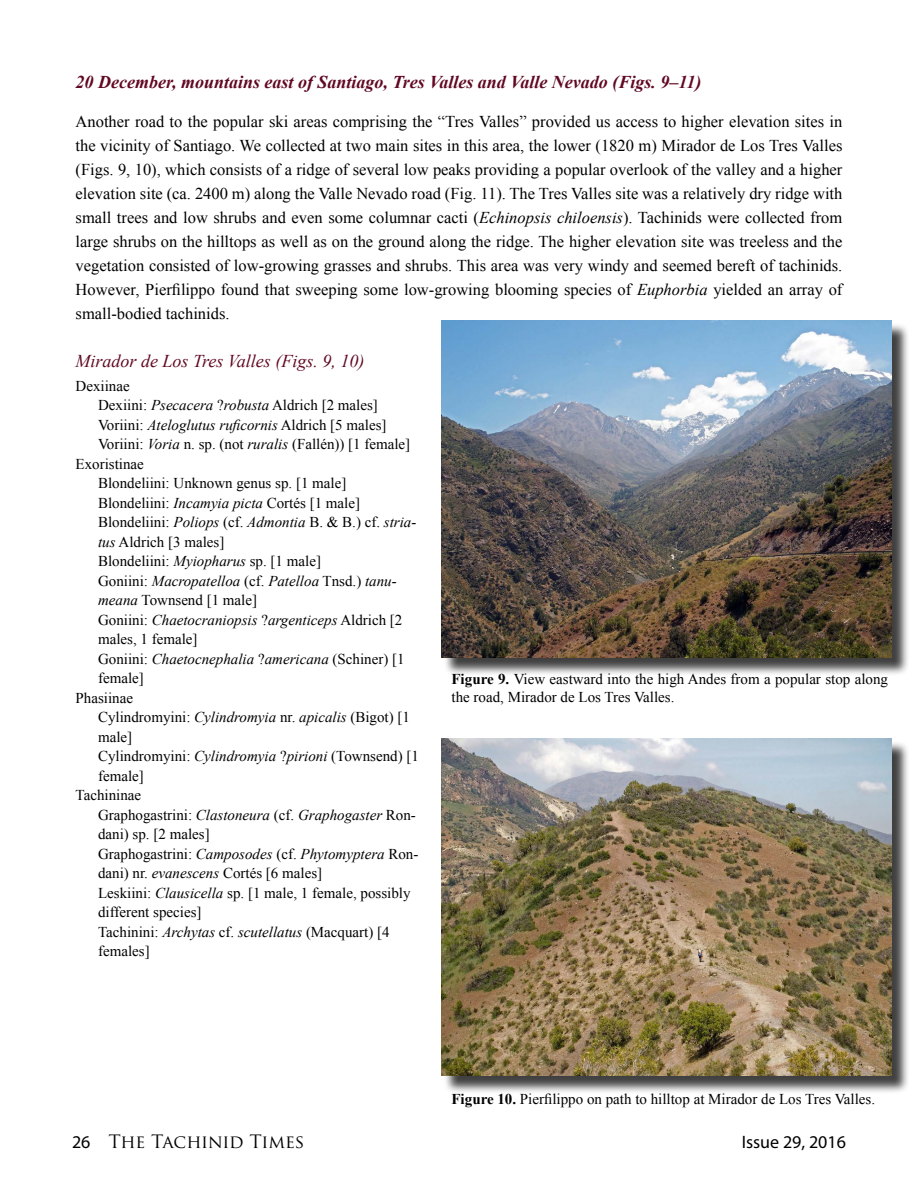
<style>
.page{position:relative;width:918px;height:1188px;background:#fff}
.page>*{position:absolute;margin:0;border:0;box-sizing:border-box;transform-origin:0 0}
.t1{font:italic 700 18px "Times New Roman";color:#610822}
.t2{font:italic 18px "Times New Roman";color:#610822}
.t3{font:18px "Trajan Pro";letter-spacing:-.02em;color:#000}
.t4{font:18px "Myriad Pro";color:#000}
.t5{font:16.5px/24px "Times New Roman";color:#000;text-align:justify}
.t6{font:15px/18px "Times New Roman";color:#000}
.t7{font:italic 15px "Times New Roman";color:#000}
.s1{font-style:italic}
.s2{font-style:normal}
.s3{font-weight:700}
.s4{font-family:"Myriad Pro"}
</style>
<div class="page">
<div style="left:444px;top:323px;width:466px;height:354px;background:#000;opacity:.75"></div>
<img style="left:441px;top:320px;width:450px;height:338px">
<div style="left:444px;top:741px;width:466px;height:354px;background:#000;opacity:.75"></div>
<img style="left:441px;top:738px;width:450px;height:338px">
<p class="t1" style="left:76px;top:69px;width:627px">20 December, mountains east of Santiago, Tres Valles and Valle Nevado (Figs. 9–11)</p>
<p class="t5" style="left:76px;top:109px;width:768px">Another road to the popular ski areas comprising the “Tres Valles” provided us access to higher elevation sites in the vicinity of Santiago. We collected at two main sites in this area, the lower (1820 m) Mirador de Los Tres Valles (Figs. 9, 10), which consists of a ridge of several low peaks providing a popular overlook of the valley and a higher elevation site (ca. 2400 m) along the Valle Nevado road (Fig. 11). The Tres Valles site was a relatively dry ridge with small trees and low shrubs and even some columnar cacti (<span class="s1">Echinopsis chiloensis</span>). Tachinids were collected from large shrubs on the hilltops as well as on the ground along the ridge. The higher elevation site was treeless and the vegetation consisted of low-growing grasses and shrubs. This area was very windy and seemed bereft of tachinids.<br>However, Pierfilippo found that sweeping some low-growing blooming species of <span class="s1">Euphorbia</span> yielded an array of small-bodied tachinids.</p>
<p class="t2" style="left:76px;top:348px;width:290px">Mirador de Los Tres Valles (Figs. 9, 10)</p>
<p class="t6" style="left:76px;top:377px;width:56px">Dexiinae</p>
<p class="t6" style="left:98px;top:396px;width:281px">Dexiini: <span class="s1">Psecacera</span> ?<span class="s1">robusta</span> Aldrich [2 males]</p>
<p class="t6" style="left:98px;top:416px;width:290px">Voriini: <span class="s1">Ateloglutus ruficornis</span> Aldrich [5 males]</p>
<p class="t6" style="left:98px;top:435px;width:314px">Voriini: <span class="s1">Voria</span> n. sp. (not <span class="s1">ruralis</span> (Fallén)) [1 female]</p>
<p class="t6" style="left:76px;top:455px;width:70px">Exoristinae</p>
<p class="t6" style="left:98px;top:474px;width:250px">Blondeliini: Unknown genus sp. [1 male]</p>
<p class="t6" style="left:98px;top:494px;width:264px">Blondeliini: <span class="s1">Incamyia picta</span> Cortés [1 male]</p>
<p class="t6" style="left:98px;top:513px;width:320px">Blondeliini: <span class="s1">Poliops</span> (cf. <span class="s1">Admontia</span> B. &amp; B.) cf. <span class="s1">stria-</span></p>
<p class="t6" style="left:98px;top:533px;width:128px"><span class="s1">tus</span> Aldrich [3 males]</p>
<p class="t6" style="left:98px;top:552px;width:224px">Blondeliini: <span class="s1">Myiopharus</span> sp. [1 male]</p>
<p class="t7" style="left:98px;top:570px;width:300px"><span class="s2">Goniini:</span> Macropatelloa <span class="s2">(cf.</span> Patelloa <span class="s2">Tnsd.)</span> tanu-</p>
<p class="t6" style="left:98px;top:591px;width:161px"><span class="s1">meana</span> Townsend [1 male]</p>
<p class="t7" style="left:98px;top:609px;width:306px"><span class="s2">Goniini:</span> Chaetocraniopsis <span class="s2">?</span>argenticeps <span class="s2">Aldrich [2</span></p>
<p class="t6" style="left:98px;top:630px;width:101px">males, 1 female]</p>
<p class="t7" style="left:98px;top:648px;width:308px"><span class="s2">Goniini:</span> Chaetocnephalia <span class="s2">?</span>americana <span class="s2">(Schiner) [1</span></p>
<p class="t6" style="left:98px;top:669px;width:47px">female]</p>
<p class="t6" style="left:76px;top:689px;width:59px">Phasiinae</p>
<p class="t6" style="left:98px;top:708px;width:313px">Cylindromyini: <span class="s1">Cylindromyia</span> nr. <span class="s1">apicalis</span> (Bigot) [1</p>
<p class="t6" style="left:98px;top:728px;width:36px">male]</p>
<p class="t6" style="left:98px;top:747px;width:322px">Cylindromyini: <span class="s1">Cylindromyia</span> ?<span class="s1">pirioni</span> (Townsend) [1</p>
<p class="t6" style="left:98px;top:767px;width:47px">female]</p>
<p class="t6" style="left:76px;top:786px;width:67px">Tachininae</p>
<p class="t6" style="left:98px;top:806px;width:319px">Graphogastrini: <span class="s1">Clastoneura</span> (cf. <span class="s1">Graphogaster</span> Ron-</p>
<p class="t6" style="left:98px;top:825px;width:113px">dani) sp. [2 males]</p>
<p class="t6" style="left:98px;top:845px;width:322px">Graphogastrini: <span class="s1">Camposodes</span> (cf. <span class="s1">Phytomyptera</span> Ron-</p>
<p class="t6" style="left:98px;top:864px;width:226px">dani) nr. <span class="s1">evanescens</span> Cortés [6 males]</p>
<p class="t6" style="left:98px;top:884px;width:314px">Leskiini: <span class="s1">Clausicella</span> sp. [1 male, 1 female, possibly</p>
<p class="t6" style="left:98px;top:903px;width:105px">different species]</p>
<p class="t6" style="left:98px;top:923px;width:293px">Tachinini: <span class="s1">Archytas</span> cf. <span class="s1">scutellatus</span> (Macquart) [4</p>
<p class="t6" style="left:98px;top:942px;width:53px">females]</p>
<p class="t6" style="left:452px;top:670px;width:438px"><span class="s3">Figure 9.</span> View eastward into the high Andes from a popular stop along the road, Mirador de Los Tres Valles.</p>
<p class="t6" style="left:452px;top:1090px;width:425px"><span class="s3">Figure 10.</span> Pierfilippo on path to hilltop at Mirador de Los Tres Valles.</p>
<p class="t3" style="left:72px;top:1130px;width:234px"><span class="s4">26</span> The Tachinid Times</p>
<p class="t4" style="left:742px;top:1130px;width:106px">Issue 29, 2016</p>
</div>
